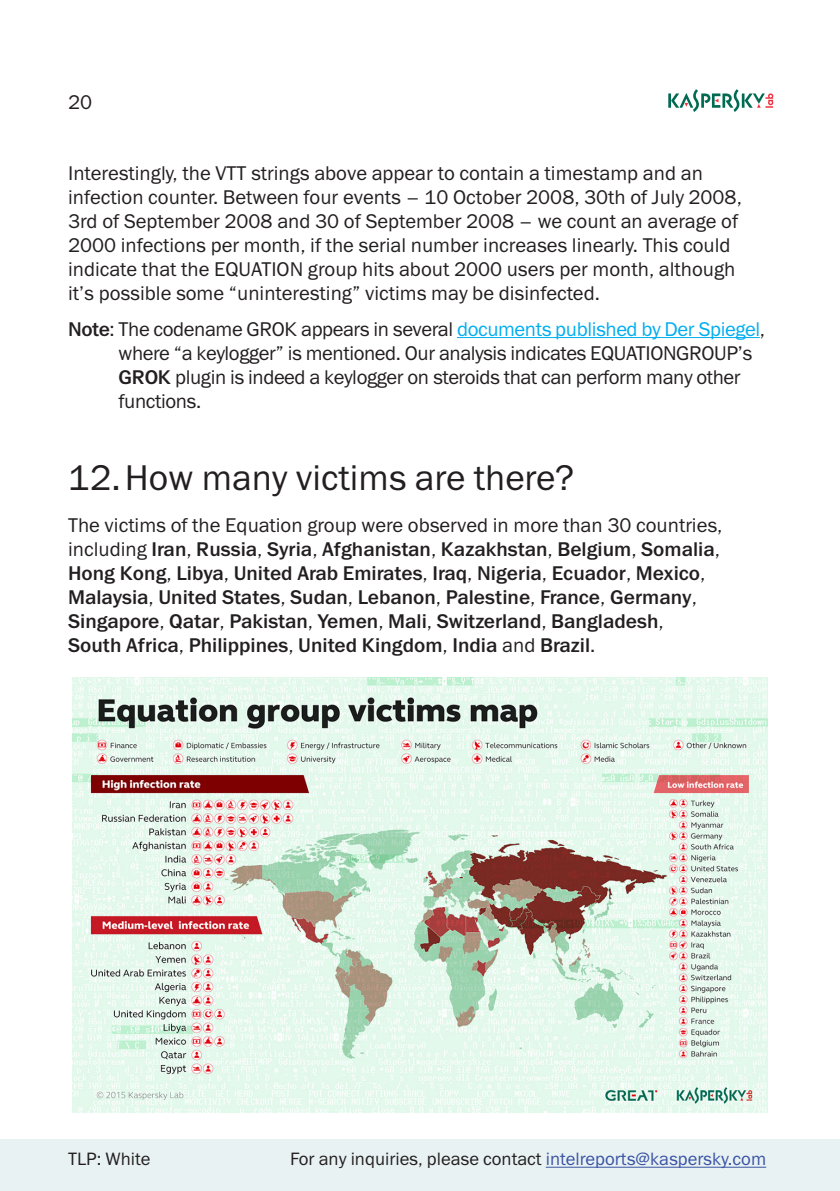
<style>
.page{position:relative;width:840px;height:1191px;background:#fff}
.page>*{position:absolute;margin:0;border:0;box-sizing:border-box;transform-origin:0 0}
.Header_1{font:36px "Lab Gothic";color:#231f20}
.t1{font:20px/24px "Lab Gothic";color:#231f20}
.t2{font:500 20px/24px "Lab Gothic";color:#231f20}
.t3{font:20px/24px "Lab Gothic";letter-spacing:-.02em;color:#231f20}
.t4{font:18px "Lab Gothic";color:#231f20}
.s1{font-weight:500}
.s2{color:#00aeef}
.s3{font-weight:400}
.s4{color:#3a53a3}
</style>
<div class="page">
<svg style="left:668px;top:89px;width:104px;height:23px"></svg>
<div style="left:0;top:1140px;width:839px;height:51px;background:#e8f2f3"></div>
<hr style="left:545px;top:1166px;width:220px;height:1px;background:#3a53a3">
<hr style="left:457px;top:337px;width:302px;height:1px;background:#00aeef">
<img style="left:72px;top:678px;width:695px;height:434px">
<p class="t1" style="left:68px;top:91px;width:25px">20</p>
<p class="t1" style="left:68px;top:161px;width:674px">Interestingly, the VTT strings above appear to contain a timestamp and an infection counter. Between four events – 10 October 2008, 30th of July 2008, 3rd of September 2008 and 30 of September 2008 – we count an average of 2000 infections per month, if the serial number increases linearly. This could indicate that the EQUATION group hits about 2000 users per month, although it’s possible some “uninteresting” victims may be disinfected.</p>
<p class="t3" style="left:119px;top:317px;width:647px;text-indent:-50px"><span class="s1">Note</span>: The codename GROK appears in several <span class="s2">documents published by Der Spiegel</span>, where “a keylogger” is mentioned. Our analysis indicates EQUATIONGROUP’s <span class="s1">GROK</span> plugin is indeed a keylogger on steroids that can perform many other functions.</p>
<p class="Header_1" style="left:68px;top:456px;width:507px">12.How many victims are there?</p>
<p class="t2" style="left:68px;top:513px;width:655px"><span class="s3">The victims of the Equation group were observed in more than 30 countries, including</span> Iran<span class="s3">,</span> Russia<span class="s3">,</span> Syria<span class="s3">,</span> Afghanistan<span class="s3">,</span> Kazakhstan<span class="s3">,</span> Belgium<span class="s3">,</span> Somalia<span class="s3">, </span>Hong Kong<span class="s3">,</span> Libya<span class="s3">,</span> United Arab Emirates<span class="s3">,</span> Iraq<span class="s3">,</span> Nigeria<span class="s3">,</span> Ecuador<span class="s3">,</span> Mexico<span class="s3">, </span>Malaysia<span class="s3">,</span> United States<span class="s3">,</span> Sudan<span class="s3">,</span> Lebanon<span class="s3">,</span> Palestine<span class="s3">,</span> France<span class="s3">,</span> Germany<span class="s3">, </span>Singapore<span class="s3">,</span> Qatar<span class="s3">,</span> Pakistan<span class="s3">,</span> Yemen<span class="s3">,</span> Mali<span class="s3">,</span> Switzerland<span class="s3">,</span> Bangladesh<span class="s3">,<br></span>South Africa<span class="s3">,</span> Philippines<span class="s3">,</span> United Kingdom<span class="s3">,</span> India <span class="s3">and</span> Brazil<span class="s3">.</span></p>
<p class="t4" style="left:68px;top:1148px;width:84px">TLP: White</p>
<p class="t4" style="left:290px;top:1148px;width:477px">For any inquiries, please contact <span class="s4">intelreports@kaspersky.com</span></p>
</div>
